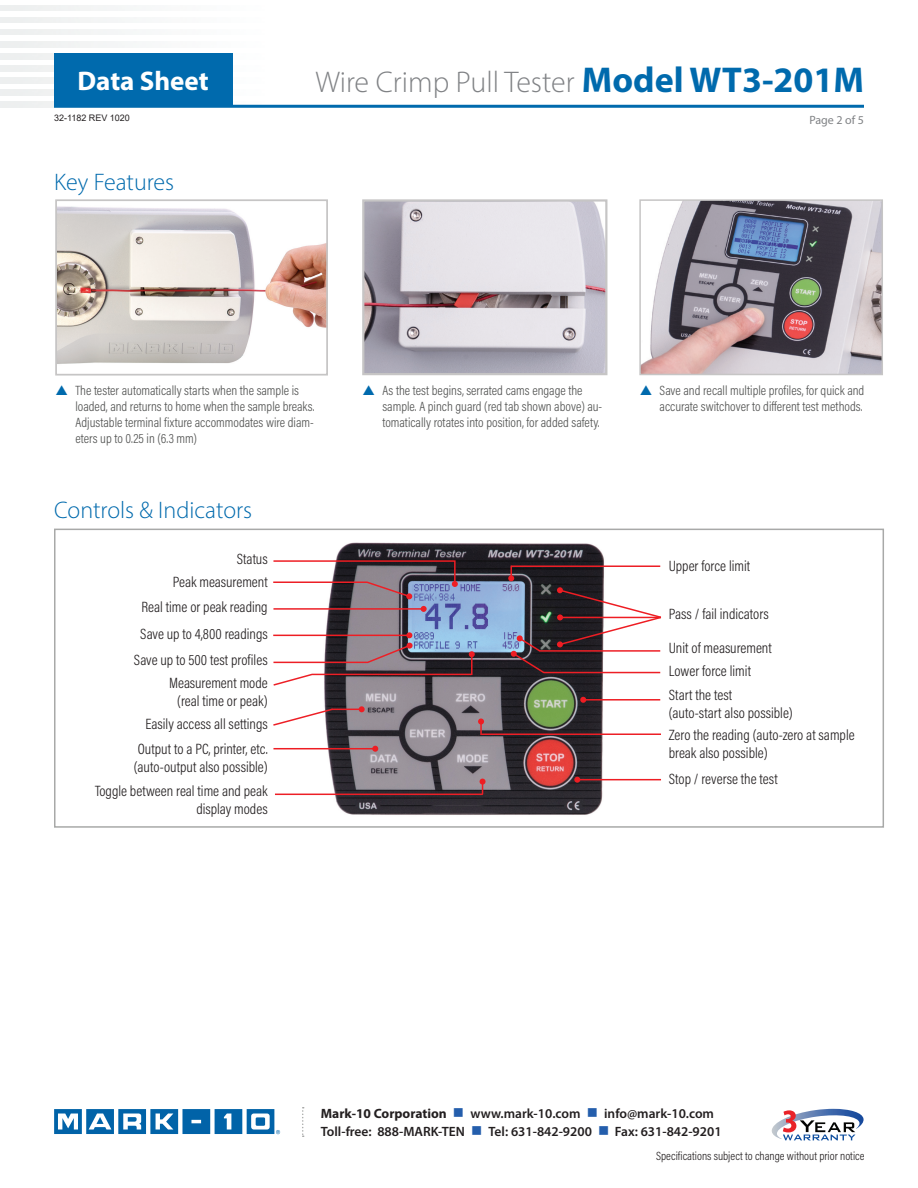
<style>
.page{position:relative;width:918px;height:1188px;background:#fff}
.page>*{position:absolute;margin:0;border:0;box-sizing:border-box;transform-origin:0 0}
.t1{font:300 30px "Myriad Pro";color:#808285}
.t2{font:700 27px "Myriad Pro";color:#fff}
.t3{font:300 24px "Myriad Pro";color:#006aad}
.t4{font:300 15px/18px "Acumin Pro Cond";color:#231f20}
.t5{font:300 13.5px/16.2px "Acumin Pro Cond";color:#525352}
.t6{font:600 13.5px/18px "Myriad Pro";color:#231f20}
.t7{font:300 12px "Acumin Pro Cond";color:#231f20}
.t8{font:12px "Myriad Pro";color:#808285}
.t9{font:9px "Arial";color:#231f20}
.s1{font-weight:700;font-size:36px;color:#006aad}
.s2{font-weight:700}
.s3{color:#245eac}
</style>
<div class="page">
<img style="left:0;top:53px;width:233px;height:6px">
<img style="left:0;top:65px;width:233px;height:6px">
<img style="left:0;top:77px;width:233px;height:7px">
<img style="left:0;top:89px;width:233px;height:7px">
<img style="left:0;top:101px;width:311px;height:7px">
<svg style="left:302px;top:1107px;width:2px;height:30px"></svg>
<svg style="left:772px;top:1109px;width:92px;height:31px"></svg>
<svg style="left:54px;top:1109px;width:226px;height:25px"></svg>
<hr style="left:54px;top:105px;width:810px;height:3px;background:#006aad">
<div style="left:54px;top:53px;width:178px;height:54px;background:#006aad"></div>
<img style="left:318px;top:542px;width:299px;height:273px">
<hr style="left:583px;top:699px;width:77px;height:2px;background:#ee1d23">
<svg style="left:580px;top:697px;width:6px;height:6px"></svg>
<div style="left:54px;top:529px;width:830px;height:299px;border:2px solid #a8a9a8"></div>
<hr style="left:273px;top:748px;width:102px;height:1px;background:#ee1d23">
<svg style="left:372px;top:746px;width:6px;height:6px"></svg>
<hr style="left:577px;top:779px;width:84px;height:1px;background:#ee1d23">
<svg style="left:574px;top:777px;width:6px;height:6px"></svg>
<svg style="left:478px;top:719px;width:6px;height:16px"></svg>
<hr style="left:481px;top:733px;width:180px;height:2px;background:#ed1f26">
<svg style="left:480px;top:779px;width:6px;height:15px"></svg>
<hr style="left:275px;top:794px;width:208px;height:1px;background:#ed1f26">
<svg style="left:508px;top:566px;width:6px;height:15px"></svg>
<hr style="left:511px;top:565px;width:149px;height:2px;background:#ed1f26">
<svg style="left:557px;top:588px;width:104px;height:58px"></svg>
<div style="left:557px;top:641px;width:6px;height:7px;background:#ee1d23;border-radius:3px"></div>
<hr style="left:539px;top:650px;width:121px;height:2px;background:#ed1f26">
<hr style="left:544px;top:672px;width:116px;height:1px;background:#ed1f26">
<svg style="left:510px;top:635px;width:36px;height:40px"></svg>
<svg style="left:273px;top:632px;width:140px;height:32px"></svg>
<svg style="left:273px;top:560px;width:185px;height:39px"></svg>
<img style="left:642px;top:202px;width:238px;height:170px">
<div style="left:639px;top:199px;width:244px;height:176px;border:2px solid #c6c5c5"></div>
<img style="left:365px;top:202px;width:239px;height:170px">
<div style="left:362px;top:199px;width:245px;height:176px;border:2px solid #c6c5c5"></div>
<img style="left:58px;top:206px;width:267px;height:158px">
<div style="left:55px;top:199px;width:273px;height:177px;border:2px solid #c6c5c5"></div>
<hr style="left:273px;top:608px;width:151px;height:2px;background:#ed1f26">
<svg style="left:421px;top:606px;width:6px;height:6px"></svg>
<svg style="left:273px;top:707px;width:61px;height:20px"></svg>
<hr style="left:332px;top:709px;width:30px;height:1px;background:#ee1d23">
<svg style="left:359px;top:706px;width:6px;height:6px"></svg>
<hr style="left:471px;top:654px;width:2px;height:21px;background:#ee1d23">
<svg style="left:469px;top:651px;width:6px;height:6px"></svg>
<svg style="left:273px;top:673px;width:200px;height:14px"></svg>
<h1 class="t1" style="left:316px;top:64px;width:550px">Wire Crimp Pull Tester <span class="s1">Model WT3-201M</span></h1>
<h2 class="t2" style="left:78px;top:63px;width:133px">Data Sheet</h2>
<p class="t9" style="left:54px;top:112px;width:77px">32-1182 REV 1020</p>
<p class="t8" style="left:809px;top:112px;width:56px">Page 2 of 5</p>
<h3 class="t3" style="left:54px;top:168px;width:122px">Key Features</h3>
<p class="t5" style="left:75px;top:382px;width:241px">The tester automatically starts when the sample is loaded, and returns to home when the sample breaks.<br>Adjustable terminal fixture accommodates wire diam&shy;eters up to 0.25 in (6.3 mm)</p>
<p class="t5" style="left:660px;top:382px;width:206px">Save and recall multiple profiles, for quick and accurate switchover to different test methods.</p>
<p class="t5" style="left:382px;top:382px;width:221px">As the test begins, serrated cams engage the sample. A pinch guard (red tab shown above) au&shy;tomatically rotates into position, for added safety.</p>
<h3 class="t3" style="left:54px;top:496px;width:200px">Controls &amp; Indicators</h3>
<p class="t4" style="left:237px;top:550px;width:32px">Status</p>
<p class="t4" style="left:173px;top:573px;width:96px">Peak measurement</p>
<p class="t4" style="left:141px;top:597px;width:128px">Real time or peak reading</p>
<p class="t4" style="left:140px;top:625px;width:129px">Save up to 4,800 readings</p>
<p class="t4" style="left:134px;top:651px;width:135px">Save up to 500 test profiles</p>
<p class="t4" style="left:169px;top:674px;width:100px;text-align:center">Measurement mode (real time or peak)</p>
<p class="t4" style="left:145px;top:715px;width:124px">Easily access all settings</p>
<p class="t4" style="left:134px;top:739px;width:135px">Output to a PC, printer, etc. (auto-output also possible)</p>
<p class="t4" style="left:95px;top:782px;width:174px;text-align:right">Toggle between real time and peak display modes</p>
<p class="t4" style="left:669px;top:557px;width:83px">Upper force limit</p>
<p class="t4" style="left:669px;top:604px;width:101px">Pass / fail indicators</p>
<p class="t4" style="left:669px;top:638px;width:105px">Unit of measurement</p>
<p class="t4" style="left:669px;top:662px;width:84px">Lower force limit</p>
<p class="t4" style="left:669px;top:685px;width:126px">Start the test<br>(auto-start also possible)</p>
<p class="t4" style="left:669px;top:726px;width:187px">Zero the reading (auto-zero at sample break also possible)</p>
<p class="t4" style="left:669px;top:770px;width:110px">Stop / reverse the test</p>
<p class="t6" style="left:321px;top:1104px;width:402px"><span class="s2">Mark-10 Corporation</span> <span class="s3">■</span> www.mark-10.com <span class="s3">■</span> info@mark-10.com<br>Toll-free: 888-MARK-TEN <span class="s3">■</span> Tel: 631-842-9200 <span class="s3">■</span> Fax: 631-842-9201</p>
<p class="t7" style="left:656px;top:1148px;width:210px">Specifications subject to change without prior notice</p>
</div>
